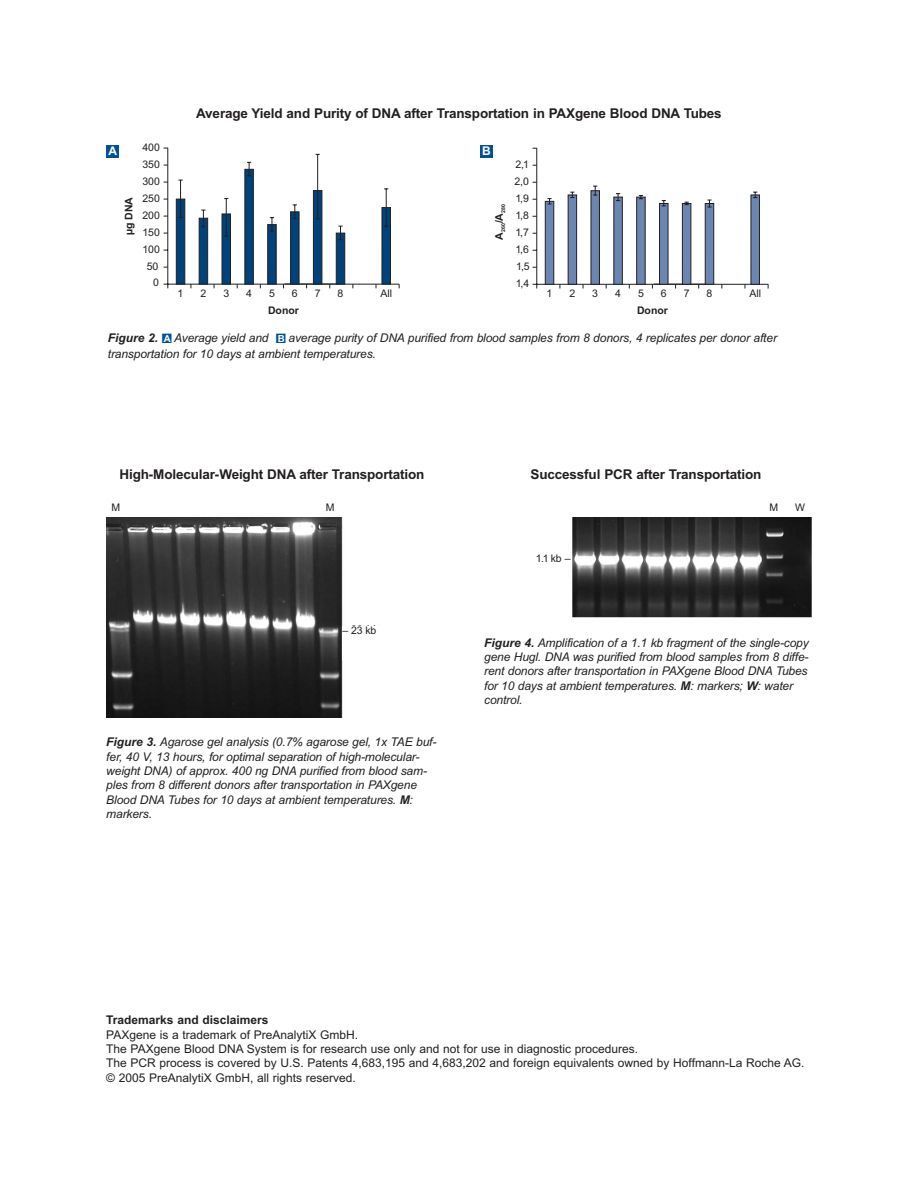
<style>
.page{position:relative;width:918px;height:1188px;background:#fff}
.page>*{position:absolute;margin:0;border:0;box-sizing:border-box;transform-origin:0 0}
.t1{font:13.5px "Arial Bold MS";letter-spacing:-.01em;color:#231f20}
.t2{font:12px/14.4px "Arial Italic MS";letter-spacing:-.01em;color:#231f20}
.t3{font:12px/14.4px "Arial MS";color:#231f20}
.t4{font:12px "Arial Bold MS";color:#231f20}
.t5{font:12px "Arial Bold MS";color:#fff}
.t6{font:10.5px "Arial MS";color:#231f20}
.t7{font:10.5px "Arial Bold MS";color:#231f20}
.t8{font:5.25px "Arial Bold MS";color:#231f20}
.s1{font-family:"Arial Bold Italic MS"}
.s2{color:#00519b}
.s3{font-family:"Arial Bold MS";font-size:9.75px;color:#fff}
</style>
<div class="page">
<hr style="left:167px;top:148px;width:1px;height:140px;background:#231f20">
<hr style="left:164px;top:284px;width:235px;height:1px;background:#231f20">
<div style="left:199px;top:218px;width:9px;height:67px;background:#00427a;border:1px solid #231f20"></div>
<div style="left:222px;top:214px;width:9px;height:71px;background:#00427a;border:1px solid #231f20"></div>
<div style="left:244px;top:169px;width:10px;height:116px;background:#00427a;border:1px solid #231f20"></div>
<div style="left:267px;top:224px;width:10px;height:61px;background:#00427a;border:1px solid #231f20"></div>
<div style="left:290px;top:211px;width:9px;height:74px;background:#00427a;border:1px solid #231f20"></div>
<div style="left:313px;top:190px;width:9px;height:95px;background:#00427a;border:1px solid #231f20"></div>
<div style="left:336px;top:233px;width:9px;height:52px;background:#00427a;border:1px solid #231f20"></div>
<svg style="left:283px;top:284px;width:57px;height:4px"></svg>
<div style="left:382px;top:207px;width:9px;height:78px;background:#00427a;border:1px solid #231f20"></div>
<svg style="left:175px;top:198px;width:17px;height:90px"></svg>
<hr style="left:180px;top:180px;width:1px;height:38px;background:#231f20">
<svg style="left:201px;top:210px;width:5px;height:17px"></svg>
<hr style="left:226px;top:198px;width:1px;height:38px;background:#231f20">
<hr style="left:317px;top:154px;width:1px;height:64px;background:#231f20">
<hr style="left:386px;top:189px;width:1px;height:37px;background:#231f20">
<svg style="left:247px;top:162px;width:4px;height:14px"></svg>
<svg style="left:270px;top:217px;width:4px;height:15px"></svg>
<svg style="left:293px;top:204px;width:4px;height:15px"></svg>
<svg style="left:338px;top:226px;width:5px;height:14px"></svg>
<hr style="left:536px;top:148px;width:1px;height:141px;background:#231f20">
<hr style="left:533px;top:284px;width:235px;height:1px;background:#231f20">
<div style="left:568px;top:195px;width:9px;height:90px;background:#6b86b1;border:1px solid #231f20"></div>
<div style="left:591px;top:190px;width:9px;height:95px;background:#6b86b1;border:1px solid #231f20"></div>
<div style="left:613px;top:197px;width:10px;height:88px;background:#6b86b1;border:1px solid #231f20"></div>
<div style="left:636px;top:197px;width:10px;height:88px;background:#6b86b1;border:1px solid #231f20"></div>
<div style="left:659px;top:203px;width:9px;height:82px;background:#6b86b1;border:1px solid #231f20"></div>
<div style="left:682px;top:203px;width:9px;height:82px;background:#6b86b1;border:1px solid #231f20"></div>
<div style="left:705px;top:203px;width:9px;height:82px;background:#6b86b1;border:1px solid #231f20"></div>
<svg style="left:652px;top:284px;width:57px;height:5px"></svg>
<div style="left:751px;top:195px;width:9px;height:90px;background:#6b86b1;border:1px solid #231f20"></div>
<svg style="left:544px;top:198px;width:16px;height:91px"></svg>
<svg style="left:570px;top:192px;width:4px;height:6px"></svg>
<svg style="left:593px;top:186px;width:4px;height:10px"></svg>
<svg style="left:616px;top:193px;width:4px;height:8px"></svg>
<svg style="left:639px;top:195px;width:4px;height:4px"></svg>
<svg style="left:662px;top:200px;width:4px;height:7px"></svg>
<svg style="left:685px;top:202px;width:4px;height:3px"></svg>
<svg style="left:707px;top:200px;width:5px;height:8px"></svg>
<svg style="left:753px;top:192px;width:4px;height:6px"></svg>
<div style="left:106px;top:145px;width:13px;height:13px;background:#00519b"></div>
<div style="left:480px;top:145px;width:13px;height:13px;background:#00519b"></div>
<img style="left:106px;top:517px;width:270px;height:201px">
<div style="left:342px;top:626px;width:43px;height:35px;background:#fff"></div>
<img style="left:573px;top:517px;width:239px;height:101px">
<p class="t1" style="left:196px;top:108px;width:527px">Average Yield and Purity of DNA after Transportation in PAXgene Blood DNA Tubes</p>
<p class="t6" style="left:142px;top:143px;width:19px">400</p>
<p class="t5" style="left:108px;top:147px;width:10px">A</p>
<p class="t5" style="left:482px;top:147px;width:10px">B</p>
<p class="t6" style="left:142px;top:160px;width:19px">350</p>
<p class="t6" style="left:515px;top:161px;width:15px">2,1</p>
<p class="t6" style="left:142px;top:177px;width:19px">300</p>
<p class="t6" style="left:514px;top:178px;width:16px">2,0</p>
<p class="t7" style="left:125px;top:235px;width:40px;rotate:-90deg">µg DNA</p>
<p class="t6" style="left:142px;top:194px;width:19px">250</p>
<p class="t6" style="left:142px;top:211px;width:19px">200</p>
<p class="t6" style="left:142px;top:228px;width:19px">150</p>
<p class="t8" style="left:501px;top:240px;width:37px;rotate:-90deg"><sup>A</sup>260<sup>/A</sup>280</p>
<p class="t6" style="left:515px;top:195px;width:15px">1,9</p>
<p class="t6" style="left:515px;top:212px;width:15px">1,8</p>
<p class="t6" style="left:515px;top:229px;width:15px">1,7</p>
<p class="t6" style="left:142px;top:245px;width:19px">100</p>
<p class="t6" style="left:515px;top:246px;width:15px">1,6</p>
<p class="t6" style="left:147px;top:262px;width:13px">50</p>
<p class="t6" style="left:516px;top:263px;width:15px">1,5</p>
<p class="t6" style="left:153px;top:279px;width:7px">0</p>
<p class="t6" style="left:178px;top:289px;width:7px">1</p>
<p class="t6" style="left:200px;top:289px;width:7px">2</p>
<p class="t6" style="left:223px;top:289px;width:7px">3</p>
<p class="t6" style="left:246px;top:289px;width:7px">4</p>
<p class="t6" style="left:269px;top:289px;width:7px">5</p>
<p class="t6" style="left:292px;top:289px;width:7px">6</p>
<p class="t6" style="left:315px;top:289px;width:7px">7</p>
<p class="t6" style="left:338px;top:289px;width:7px">8</p>
<p class="t6" style="left:380px;top:289px;width:13px">All</p>
<p class="t6" style="left:516px;top:279px;width:15px">1,4</p>
<p class="t6" style="left:547px;top:290px;width:7px">1</p>
<p class="t6" style="left:569px;top:290px;width:7px">2</p>
<p class="t6" style="left:592px;top:290px;width:7px">3</p>
<p class="t6" style="left:615px;top:290px;width:7px">4</p>
<p class="t6" style="left:638px;top:290px;width:7px">5</p>
<p class="t6" style="left:661px;top:290px;width:7px">6</p>
<p class="t6" style="left:684px;top:290px;width:7px">7</p>
<p class="t6" style="left:707px;top:290px;width:7px">8</p>
<p class="t6" style="left:749px;top:290px;width:13px">All</p>
<p class="t7" style="left:268px;top:307px;width:32px">Donor</p>
<p class="t7" style="left:637px;top:307px;width:32px">Donor</p>
<p class="t2" style="left:108px;top:331px;width:671px;line-height:16.2px"><span class="s1">Figure 2.</span> <span class="s2">■</span><span class="s3">A</span> Average yield and <span class="s2">■</span><span class="s3">B</span> average purity of DNA purified from blood samples from 8 donors, 4 replicates per donor after transportation for 10 days at ambient temperatures.</p>
<p class="t1" style="left:120px;top:469px;width:306px">High-Molecular-Weight DNA after Transportation</p>
<p class="t1" style="left:531px;top:469px;width:232px">Successful PCR after Transportation</p>
<p class="t6" style="left:111px;top:503px;width:10px">M</p>
<p class="t6" style="left:326px;top:503px;width:10px">M</p>
<p class="t6" style="left:769px;top:503px;width:10px">M</p>
<p class="t6" style="left:795px;top:503px;width:11px">W</p>
<p class="t6" style="left:536px;top:554px;width:37px">1.1 kb –</p>
<p class="t6" style="left:342px;top:626px;width:35px">– 23 kb</p>
<p class="t2" style="left:106px;top:736px;width:332px"><span class="s1">Figure 3.</span> Agarose gel analysis (0.7% agarose gel, 1x TAE buf&shy;fer, 40 V, 13 hours, for optimal separation of high-molecular&shy;weight DNA) of approx. 400 ng DNA purified from blood sam&shy;ples from 8 different donors after transportation in PAXgene Blood DNA Tubes for 10 days at ambient temperatures. <span class="s1">M</span>: markers.</p>
<p class="t2" style="left:484px;top:636px;width:326px"><span class="s1">Figure 4.</span> Amplification of a 1.1 kb fragment of the single-copy gene Hugl. DNA was purified from blood samples from 8 diffe&shy;rent donors after transportation in PAXgene Blood DNA Tubes for 10 days at ambient temperatures. <span class="s1">M</span>: markers; <span class="s1">W</span>: water control.</p>
<p class="t4" style="left:106px;top:1016px;width:164px">Trademarks and disclaimers</p>
<p class="t3" style="left:106px;top:1028px;width:700px">PAXgene is a trademark of PreAnalytiX GmbH.<br>The PAXgene Blood DNA System is for research use only and not for use in diagnostic procedures.<br>The PCR process is covered by U.S. Patents 4,683,195 and 4,683,202 and foreign equivalents owned by Hoffmann-La Roche AG. © 2005 PreAnalytiX GmbH, all rights reserved.</p>
</div>
